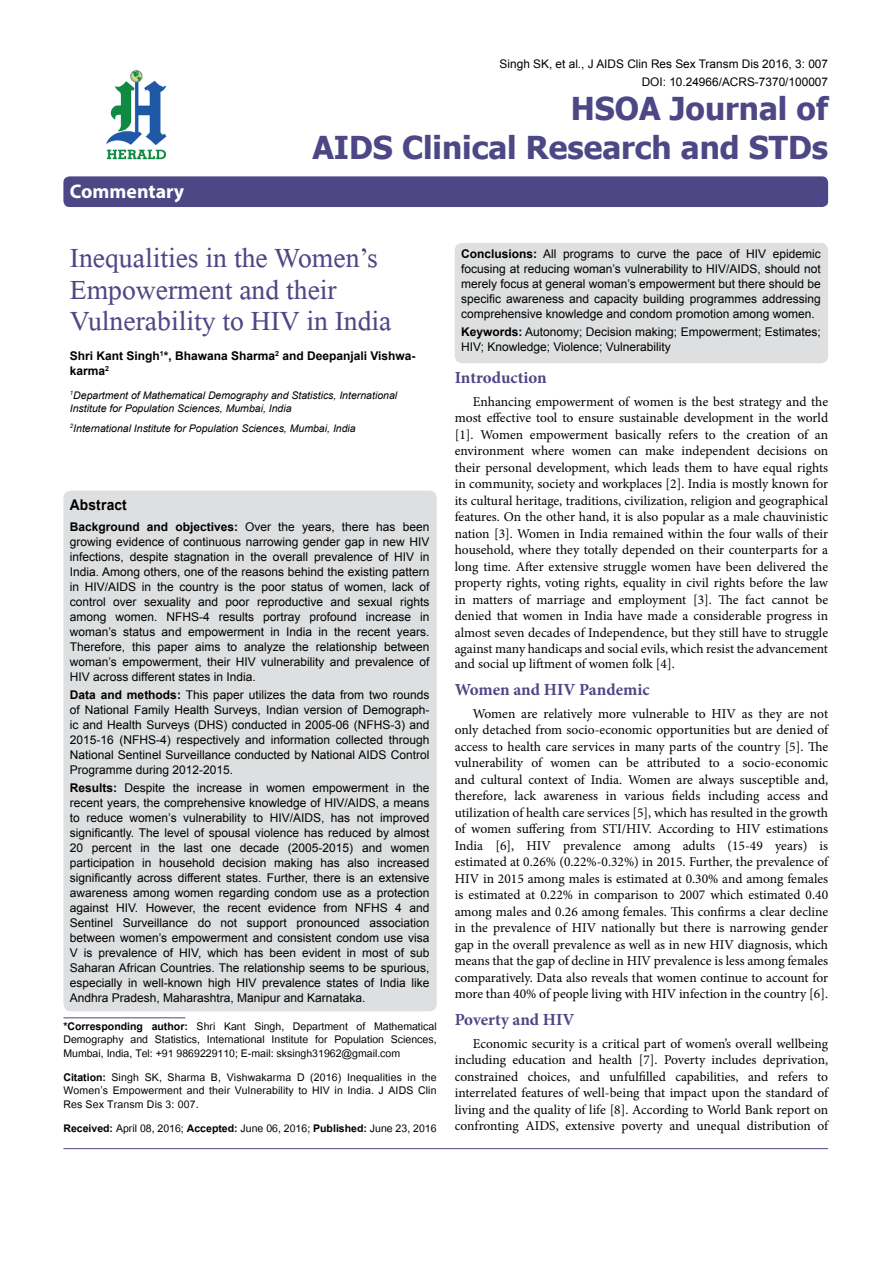
<style>
.page{position:relative;width:893px;height:1263px;background:#fff}
.page>*{position:absolute;margin:0;border:0;box-sizing:border-box;transform-origin:0 0}
.t1{font:41.25px/31.5px "Microsoft Himalaya";color:#4d4785}
.t2{font:700 31.5px/39px "Tahoma";color:#4d4785;text-align:right}
.t3{font:700 19.8px "Myriad Hebrew";color:#fff}
.t4{font:700 16.95px "Minion Pro";letter-spacing:-.005em;color:#4d4785}
.t5{font:700 14.85px "Arial";letter-spacing:.015em;color:#000;scale:.93 1}
.t6{font:14.7px/13.5px "Utsaah";color:#000;text-align:justify}
.t7{font:13.5px/16.5px "Minion Pro";color:#000;text-align:justify}
.t8{font:12px/15px "Arial";color:#000;text-align:justify}
.t9{font:700 12px/15px "Arial";color:#000}
.t10{font:11.85px/18px "Arial";color:#000;text-align:right}
.t11{font:italic 10.5px/13.5px "Arial";color:#000}
.s1{font-weight:700}
</style>
<div class="page">
<div style="left:63px;top:176px;width:765px;height:31px;background:#4d4785;border-radius:6px"></div>
<div style="left:63px;top:491px;width:374px;height:520px;background:#dedfe0;border-radius:8px"></div>
<div style="left:455px;top:243px;width:373px;height:120px;background:#dedfe0;border-radius:8px"></div>
<hr style="left:63px;top:1017px;width:122px;height:1px;background:#4d4785">
<img style="left:106px;top:70px;width:61px;height:90px">
<hr style="left:63px;top:1148px;width:765px;height:1px;background:#4d4785">
<h3 class="t3" style="left:70px;top:180px;width:116px">Commentary</h3>
<p class="t10" style="left:500px;top:55px;width:330px">Singh SK, et al., J AIDS Clin Res Sex Transm Dis 2016, 3: 007<br>DOI: 10.24966/ACRS-7370/100007</p>
<h2 class="t2" style="left:312px;top:87px;width:517px">HSOA Journal of<br>AIDS Clinical Research and STDs</h2>
<h1 class="t1" style="left:70px;top:237px;width:323px">Inequalities in the Women’s<br>Empowerment and their<br>Vulnerability to HIV in India</h1>
<p class="t9" style="left:70px;top:348px;width:347px">Shri Kant Singh<sup>1</sup>*, Bhawana Sharma<sup>2</sup> and Deepanjali Vishwa&shy;karma<sup>2</sup></p>
<p class="t11" style="left:70px;top:388px;width:329px"><sup>1</sup>Department of Mathematical Demography and Statistics, International<br>Institute for Population Sciences, Mumbai, India</p>
<p class="t11" style="left:70px;top:421px;width:287px"><sup>2</sup>International Institute for Population Sciences, Mumbai, India</p>
<p class="t5" style="left:70px;top:494px;width:63px">Abstract</p>
<p class="t8" style="left:70px;top:519px;width:361px"><span class="s1">Background and objectives:</span> Over the years, there has been growing evidence of continuous narrowing gender gap in new HIV infections, despite stagnation in the overall prevalence of HIV in India. Among others, one of the reasons behind the existing pattern in HIV/AIDS in the country is the poor status of women, lack of control over sexuality and poor reproductive and sexual rights among women. NFHS-4 results portray profound increase in woman’s status and empowerment in India in the recent years.<br>Therefore, this paper aims to analyze the relationship between woman’s empowerment, their HIV vulnerability and prevalence of HIV across different states in India.</p>
<p class="t8" style="left:70px;top:687px;width:361px"><span class="s1">Data and methods:</span> This paper utilizes the data from two rounds of National Family Health Surveys, Indian version of Demograph&shy;ic and Health Surveys (DHS) conducted in 2005-06 (NFHS-3) and 2015-16 (NFHS-4) respectively and information collected through National Sentinel Surveillance conducted by National AIDS Control Programme during 2012-2015.</p>
<p class="t8" style="left:70px;top:780px;width:361px"><span class="s1">Results:</span> Despite the increase in women empowerment in the recent years, the comprehensive knowledge of HIV/AIDS, a means to reduce women’s vulnerability to HIV/AIDS, has not improved significantly. The level of spousal violence has reduced by almost 20 percent in the last one decade (2005-2015) and women participation in household decision making has also increased significantly across different states. Further, there is an extensive awareness among women regarding condom use as a protection against HIV. However, the recent evidence from NFHS 4 and Sentinel Surveillance do not support pronounced association between women’s empowerment and consistent condom use visa V is prevalence of HIV, which has been evident in most of sub Saharan African Countries. The relationship seems to be spurious, especially in well-known high HIV prevalence states of India like Andhra Pradesh, Maharashtra, Manipur and Karnataka.</p>
<p class="t6" style="left:63px;top:1020px;width:375px"><span class="s1">*Corresponding author:</span> Shri Kant Singh, Department of Mathematical Demography and Statistics, International Institute for Population Sciences, Mumbai, India, Tel: +91 9869229110; E-mail: sksingh31962@gmail.com</p>
<p class="t6" style="left:63px;top:1071px;width:375px"><span class="s1">Citation:</span> Singh SK, Sharma B, Vishwakarma D (2016) Inequalities in the Women’s Empowerment and their Vulnerability to HIV in India. J AIDS Clin Res Sex Transm Dis 3: 007.</p>
<p class="t6" style="left:63px;top:1122px;width:375px"><span class="s1">Received:</span> April 08, 2016; <span class="s1">Accepted:</span> June 06, 2016; <span class="s1">Published:</span> June 23, 2016</p>
<p class="t8" style="left:461px;top:247px;width:361px"><span class="s1">Conclusions:</span> All programs to curve the pace of HIV epidemic focusing at reducing woman’s vulnerability to HIV/AIDS, should not merely focus at general woman’s empowerment but there should be specific awareness and capacity building programmes addressing comprehensive knowledge and condom promotion among women.</p>
<p class="t8" style="left:461px;top:325px;width:361px"><span class="s1">Keywords:</span> Autonomy; Decision making; Empowerment; Estimates;<br>HIV; Knowledge; Violence; Vulnerability</p>
<p class="t4" style="left:455px;top:366px;width:94px">Introduction</p>
<p class="t7" style="left:455px;top:393px;width:375px;text-indent:18px">Enhancing empowerment of women is the best strategy and the most effective tool to ensure sustainable development in the world [1]. Women empowerment basically refers to the creation of an environment where women can make independent decisions on their personal development, which leads them to have equal rights in community, society and workplaces [2]. India is mostly known for its cultural heritage, traditions, civilization, religion and geographical features. On the other hand, it is also popular as a male chauvinistic nation [3]. Women in India remained within the four walls of their household, where they totally depended on their counterparts for a long time. After extensive struggle women have been delivered the property rights, voting rights, equality in civil rights before the law in matters of marriage and employment [3]. The fact cannot be denied that women in India have made a considerable progress in almost seven decades of Independence, but they still have to struggle against many handicaps and social evils, which resist the advancement</p>
<p class="t7" style="left:455px;top:656px;width:222px">and social up liftment of women folk [4].</p>
<p class="t4" style="left:455px;top:678px;width:196px">Women and HIV Pandemic</p>
<p class="t7" style="left:455px;top:705px;width:375px;text-indent:18px">Women are relatively more vulnerable to HIV as they are not only detached from socio-economic opportunities but are denied of access to health care services in many parts of the country [5]. The vulnerability of women can be attributed to a socio-economic and cultural context of India. Women are always susceptible and, therefore, lack awareness in various fields including access and utilization of health care services [5], which has resulted in the growth of women suffering from STI/HIV. According to HIV estimations India [6], HIV prevalence among adults (15-49 years) is estimated at 0.26% (0.22%-0.32%) in 2015. Further, the prevalence of HIV in 2015 among males is estimated at 0.30% and among females is estimated at 0.22% in comparison to 2007 which estimated 0.40 among males and 0.26 among females. This confirms a clear decline in the prevalence of HIV nationally but there is narrowing gender gap in the overall prevalence as well as in new HIV diagnosis, which means that the gap of decline in HIV prevalence is less among females comparatively. Data also reveals that women continue to account for more than 40% of people living with HIV infection in the country [6].</p>
<p class="t4" style="left:455px;top:1008px;width:121px">Poverty and HIV</p>
<p class="t7" style="left:455px;top:1035px;width:375px;text-indent:18px">Economic security is a critical part of women’s overall wellbeing including education and health [7]. Poverty includes deprivation, constrained choices, and unfulfilled capabilities, and refers to interrelated features of well-being that impact upon the standard of living and the quality of life [8]. According to World Bank report on confronting AIDS, extensive poverty and unequal distribution of</p>
</div>
